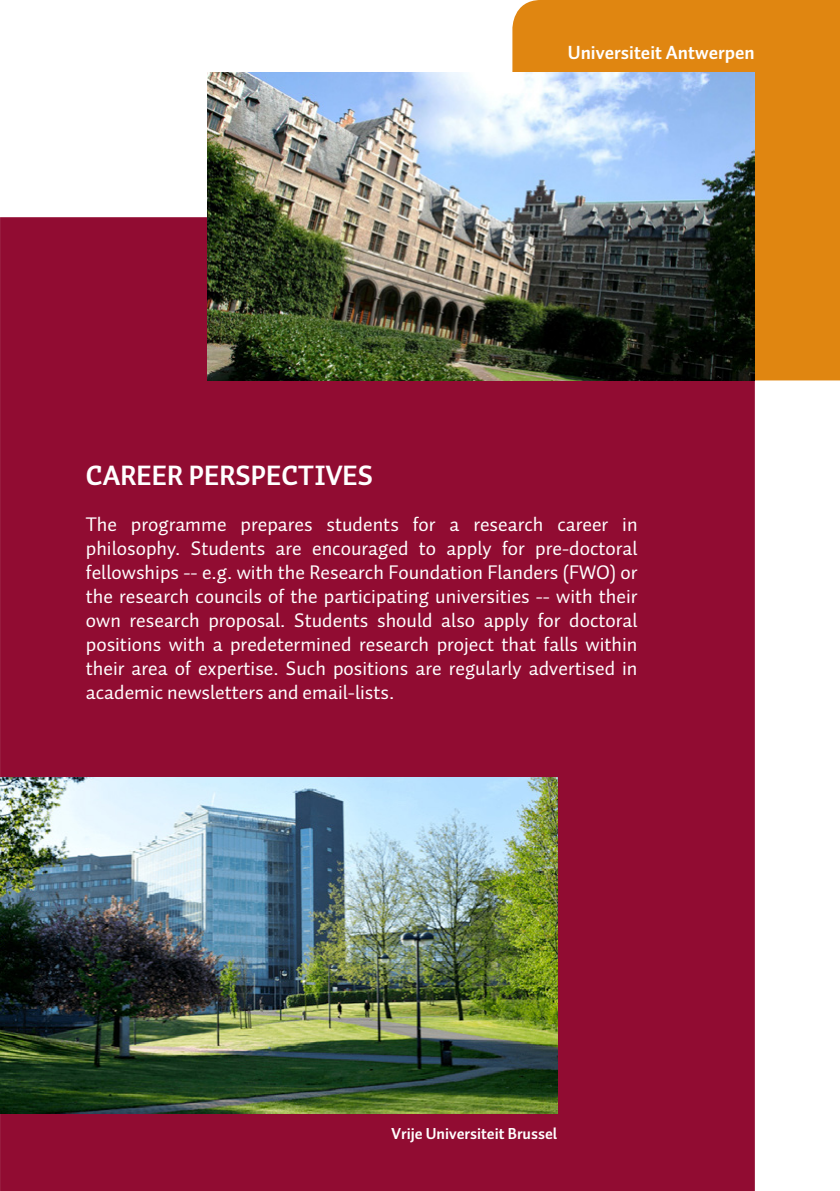
<style>
.page{position:relative;width:840px;height:1191px;background:#fff}
.page>*{position:absolute;margin:0;border:0;box-sizing:border-box;transform-origin:0 0}
.t1{font:700 28px "Auto 1";color:#fff}
.t2{font:20px/24px "Auto 1";color:#fff;text-align:justify}
.t3{font:700 19px "Auto 1";color:#fff}
.t4{font:700 16px "Auto 1";color:#fff}
</style>
<div class="page">
<div style="left:0;top:217px;width:754px;height:974px;background:#910c32"></div>
<img style="left:0;top:777px;width:557px;height:336px">
<div style="left:512px;top:0;width:327px;height:380px;background:#e08611"></div>
<img style="left:208px;top:72px;width:546px;height:308px">
<p class="t3" style="left:567px;top:40px;width:188px">Universiteit Antwerpen</p>
<h1 class="t1" style="left:86px;top:457px;width:288px">CAREER PERSPECTIVES</h1>
<p class="t2" style="left:86px;top:512px;width:553px">The programme prepares students for a research career in philosophy. Students are encouraged to apply for pre-doctoral fellowships -- e.g. with the Research Foundation Flanders (FWO) or the research councils of the participating universities -- with their own research proposal. Students should also apply for doctoral positions with a predetermined research project that falls within their area of expertise. Such positions are regularly advertised in academic newsletters and email-lists.</p>
<p class="t4" style="left:391px;top:1123px;width:167px">Vrije Universiteit Brussel</p>
</div>
